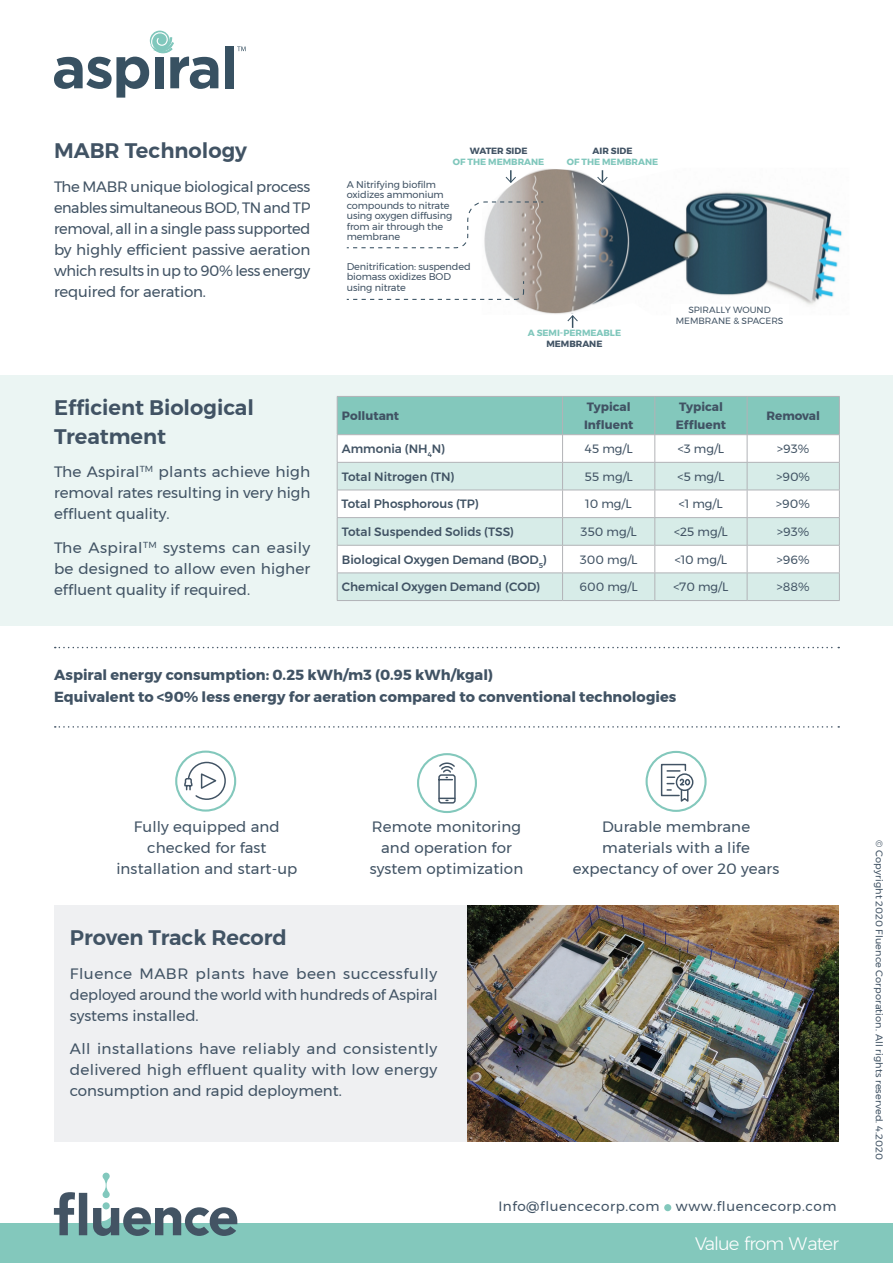
<style>
.page{position:relative;width:893px;height:1263px;background:#fff}
.page>*{position:absolute;margin:0;border:0;box-sizing:border-box;transform-origin:0 0}
.sub_title_gray_14_19{font:600 21px/28.5px "Montserrat";color:#415364}
.t1{font:300 18px "Montserrat";letter-spacing:-.05em;color:#fff}
.text_10_13{font:15px/21px "Montserrat";color:#415364;text-align:justify}
.text_10_13-2{font:700 14.55px "Montserrat";color:#415364}
.t2{font:13.5px "Montserrat";letter-spacing:.04em;color:#415364}
.Body{font:500 12px "Montserrat";color:#415364}
.t3{font:12px "Montserrat";color:#415364}
.t4{font:700 12px/18px "Montserrat";color:#415364}
.text_10_13-3{font:9.75px/10.5px "Montserrat";letter-spacing:-.01em;color:#415364}
.Body-2{font:9.75px "Montserrat";letter-spacing:.01em;color:#415364}
.text_10_13-4{font:700 9px/10.5px "Montserrat";color:#80c7bc;text-align:center}
.text_10_13-5{font:9px/10.5px "Montserrat";color:#415364;text-align:center}
.s1{color:#415364}
</style>
<div class="page">
<div style="left:664px;top:1204px;width:7px;height:7px;background:#83c8bc;border-radius:50%"></div>
<svg style="left:55px;top:647px;width:784px;height:1px"></svg>
<div style="left:54px;top:905px;width:784px;height:237px;background:#eff0f2"></div>
<svg style="left:55px;top:726px;width:784px;height:2px"></svg>
<div style="left:0;top:375px;width:893px;height:250px;background:#ebf5f3"></div>
<img style="left:468px;top:905px;width:370px;height:237px">
<img style="left:484px;top:169px;width:359px;height:145px">
<svg style="left:237px;top:46px;width:9px;height:5px"></svg>
<div style="left:225px;top:46px;width:9px;height:42px;background:#385162"></div>
<svg style="left:54px;top:31px;width:164px;height:67px"></svg>
<svg style="left:337px;top:396px;width:503px;height:204px;background:#d5eae6"></svg>
<hr style="left:337px;top:600px;width:226px;height:1px;background:#b2b3b7">
<hr style="left:563px;top:600px;width:92px;height:1px;background:#b2b3b7">
<hr style="left:655px;top:600px;width:92px;height:1px;background:#b2b3b7">
<hr style="left:747px;top:600px;width:93px;height:1px;background:#b2b3b7">
<div style="left:417px;top:753px;width:60px;height:60px;border:2px solid #83c8bc;border-radius:50%"></div>
<svg style="left:438px;top:762px;width:18px;height:42px"></svg>
<div style="left:175px;top:750px;width:61px;height:62px;border:2px solid #83c8bc;border-radius:50%"></div>
<svg style="left:183px;top:761px;width:44px;height:40px"></svg>
<div style="left:646px;top:751px;width:61px;height:61px;border:2px solid #83c8bc;border-radius:50%"></div>
<div style="left:676px;top:773px;width:17px;height:18px;border:1px solid #415364;border-radius:50%"></div>
<svg style="left:660px;top:763px;width:30px;height:39px"></svg>
<div style="left:671px;top:304px;width:117px;height:22px;background:#fff"></div>
<svg style="left:346px;top:201px;width:198px;height:48px"></svg>
<svg style="left:346px;top:280px;width:179px;height:20px"></svg>
<svg style="left:505px;top:170px;width:12px;height:13px"></svg>
<svg style="left:597px;top:170px;width:11px;height:13px"></svg>
<svg style="left:567px;top:315px;width:11px;height:13px"></svg>
<div style="left:0;top:1223px;width:893px;height:40px;background:#83c8bc"></div>
<svg style="left:54px;top:1172px;width:183px;height:64px"></svg>
<p class="sub_title_gray_14_19" style="left:54px;top:136px;width:195px">MABR Technology</p>
<p class="text_10_13" style="left:54px;top:176px;width:258px">The MABR unique biological process enables simultaneous BOD, TN and TP removal, all in a single pass supported by highly efficient passive aeration which results in up to 90% less energy required for aeration.</p>
<p class="sub_title_gray_14_19" style="left:54px;top:393px;width:202px">Efficient Biological<br>Treatment</p>
<p class="text_10_13" style="left:54px;top:461px;width:258px">The Aspiral<sup>TM</sup> plants achieve high removal rates resulting in very high effluent quality.</p>
<p class="text_10_13" style="left:54px;top:537px;width:258px">The Aspiral<sup>TM</sup> systems can easily be designed to allow even higher effluent quality if required.</p>
<p class="text_10_13-4" style="left:453px;top:146px;width:93px"><span class="s1">WATER SIDE<br></span>OF THE MEMBRANE</p>
<p class="text_10_13-3" style="left:347px;top:179px;width:107px">A Nitrifying biofilm oxidizes ammonium compounds to nitrate using oxygen diffusing from air through the membrane</p>
<p class="text_10_13-3" style="left:347px;top:261px;width:125px">Denitrification: suspended biomass oxidizes BOD using nitrate</p>
<p class="text_10_13-4" style="left:567px;top:146px;width:93px"><span class="s1">AIR SIDE<br></span>OF THE MEMBRANE</p>
<p class="text_10_13-4" style="left:528px;top:328px;width:95px">A SEMI-PERMEABLE<br><span class="s1">MEMBRANE</span></p>
<p class="text_10_13-5" style="left:676px;top:305px;width:109px">SPIRALLY WOUND<br>MEMBRANE &amp; SPACERS</p>
<p class="t4" style="left:342px;top:407px;width:59px">Pollutant</p>
<p class="t4" style="left:584px;top:398px;width:51px">Typical<br>Influent</p>
<p class="t4" style="left:676px;top:398px;width:52px">Typical<br>Effluent</p>
<p class="t4" style="left:766px;top:407px;width:55px">Removal</p>
<p class="Body" style="left:342px;top:439px;width:105px">Ammonia (NH<sub>4</sub>N)</p>
<p class="t3" style="left:585px;top:440px;width:49px">45 mg/L</p>
<p class="t3" style="left:678px;top:440px;width:48px">&lt;3 mg/L</p>
<p class="t3" style="left:777px;top:440px;width:34px">&gt;93%</p>
<p class="Body" style="left:342px;top:467px;width:114px">Total Nitrogen (TN)</p>
<p class="t3" style="left:585px;top:467px;width:50px">55 mg/L</p>
<p class="t3" style="left:678px;top:467px;width:48px">&lt;5 mg/L</p>
<p class="t3" style="left:776px;top:467px;width:35px">&gt;90%</p>
<p class="Body" style="left:341px;top:495px;width:139px">Total Phosphorous (TP)</p>
<p class="t3" style="left:585px;top:495px;width:48px">10 mg/L</p>
<p class="t3" style="left:679px;top:495px;width:45px">&lt;1 mg/L</p>
<p class="t3" style="left:776px;top:495px;width:35px">&gt;90%</p>
<p class="Body" style="left:342px;top:522px;width:174px">Total Suspended Solids (TSS)</p>
<p class="t3" style="left:580px;top:522px;width:58px">350 mg/L</p>
<p class="t3" style="left:674px;top:522px;width:55px">&lt;25 mg/L</p>
<p class="t3" style="left:777px;top:522px;width:34px">&gt;93%</p>
<p class="Body" style="left:342px;top:550px;width:207px">Biological Oxygen Demand (BOD<sub>5</sub>)</p>
<p class="t3" style="left:580px;top:550px;width:59px">300 mg/L</p>
<p class="t3" style="left:675px;top:550px;width:54px">&lt;10 mg/L</p>
<p class="t3" style="left:777px;top:550px;width:34px">&gt;96%</p>
<p class="Body" style="left:342px;top:578px;width:200px">Chemical Oxygen Demand (COD)</p>
<p class="t3" style="left:580px;top:578px;width:60px">600 mg/L</p>
<p class="t3" style="left:674px;top:578px;width:56px">&lt;70 mg/L</p>
<p class="t3" style="left:777px;top:578px;width:34px">&gt;88%</p>
<p class="text_10_13-2" style="left:54px;top:663px;width:441px">Aspiral energy consumption: 0.25 kWh/m3 (0.95 kWh/kgal)</p>
<p class="text_10_13-2" style="left:54px;top:686px;width:624px">Equivalent to &lt;90% less energy for aeration compared to conventional technologies</p>
<p class="text_10_13" style="left:116px;top:816px;width:183px;text-align:center">Fully equipped and checked for fast installation and start-up</p>
<p class="text_10_13" style="left:370px;top:816px;width:155px;text-align:center">Remote monitoring and operation for system optimization</p>
<p class="text_10_13" style="left:573px;top:816px;width:208px;text-align:center">Durable membrane materials with a life expectancy of over 20 years</p>
<p class="sub_title_gray_14_19" style="left:70px;top:923px;width:219px">Proven Track Record</p>
<p class="text_10_13" style="left:70px;top:962px;width:369px">Fluence MABR plants have been successfully deployed around the world with hundreds of Aspiral systems installed.</p>
<p class="text_10_13" style="left:70px;top:1038px;width:369px">All installations have reliably and consistently delivered high effluent quality with low energy consumption and rapid deployment.</p>
<p class="t2" style="left:498px;top:1196px;width:340px">Info@fluencecorp.com www.fluencecorp.com</p>
<p class="t1" style="left:695px;top:1230px;width:145px">Value from Water</p>
<p class="Body-2" style="left:887px;top:840px;width:321px;rotate:90deg">© Copyright 2020 Fluence Corporation. All rights reserved. 4.2020</p>
</div>
